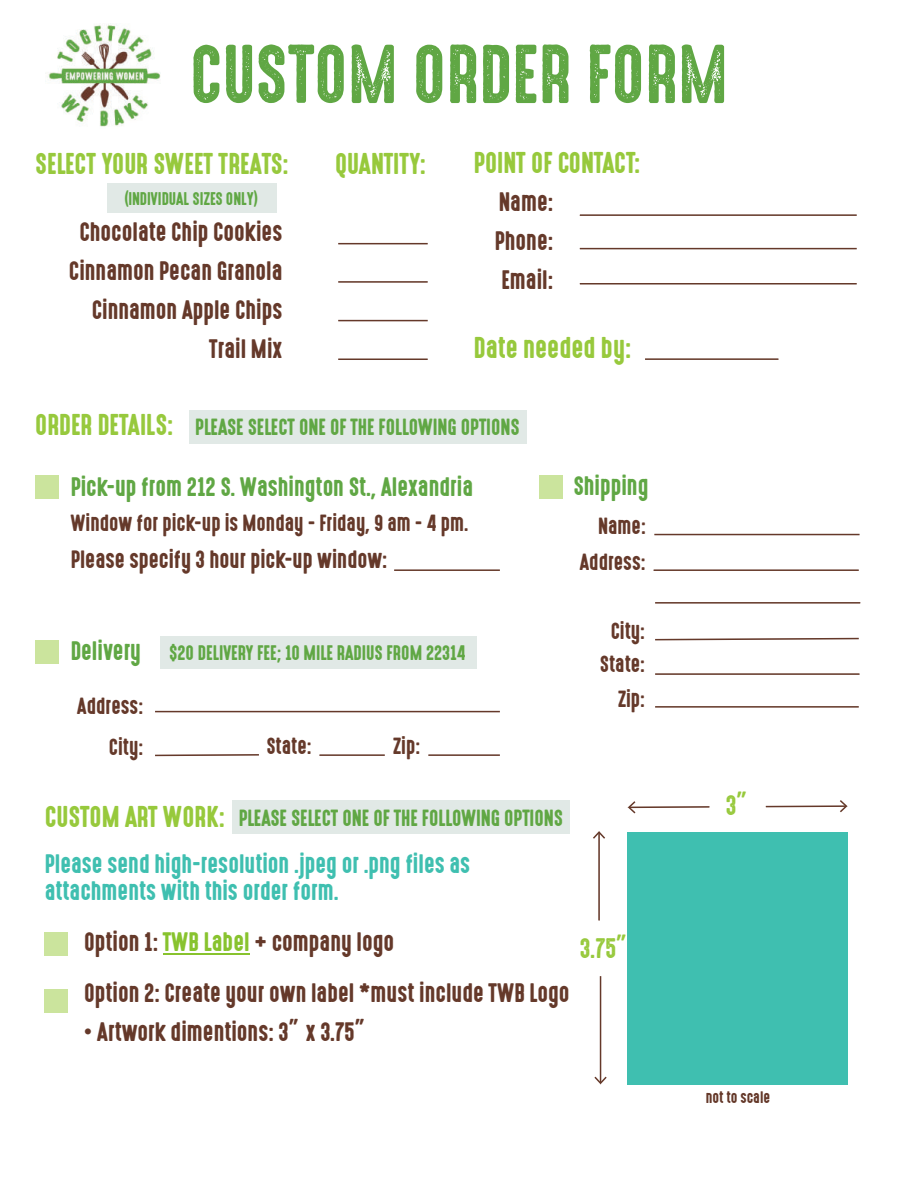
<style>
.page{position:relative;width:918px;height:1188px;background:#fff}
.page>*{position:absolute;margin:0;border:0;box-sizing:border-box;transform-origin:0 0}
.t1{font:75px "High Voltage Rough";color:#60a744}
.t2{font:27px "High Voltage";color:#97c93c}
.t3{font:27px "High Voltage";color:#97c93d}
.t4{font:25.5px "High Voltage Rough";color:#97c93c}
.t5{font:24px/39px "High Voltage";color:#65392a;text-align:right}
.t6{font:24px/27px "High Voltage";color:#3fbfb0}
.t7{font:24px "High Voltage";color:#60a744}
.t8{font:22.5px "High Voltage";color:#65392a}
.t9{font:21px/33.9px "High Voltage";color:#65392a;text-align:right}
.t10{font:21px "High Voltage";color:#60a744}
.t11{font:18.9px "High Voltage";color:#60a744}
.t12{font:16.5px "High Voltage";color:#60a744}
.t13{font:15px "High Voltage";color:#65392a}
.s1{font-size:27px;color:#97c93d}
.s2{color:#88c32e}
</style>
<div class="page">
<hr style="left:338px;top:243px;width:90px;height:1px;background:#65392a">
<hr style="left:338px;top:359px;width:90px;height:1px;background:#65392a">
<hr style="left:338px;top:320px;width:90px;height:1px;background:#65392a">
<hr style="left:338px;top:281px;width:90px;height:2px;background:#65392a">
<div style="left:189px;top:410px;width:337px;height:33px;background:#e1e9e6"></div>
<hr style="left:580px;top:214px;width:277px;height:2px;background:#65392a">
<hr style="left:580px;top:283px;width:277px;height:2px;background:#65392a">
<hr style="left:580px;top:248px;width:277px;height:1px;background:#65392a">
<div style="left:45px;top:990px;width:23px;height:23px;background:#cbe49d"></div>
<div style="left:45px;top:932px;width:23px;height:23px;background:#cbe49d"></div>
<div style="left:232px;top:800px;width:338px;height:34px;background:#e1e9e6"></div>
<div style="left:107px;top:183px;width:169px;height:29px;background:#e1e9e6"></div>
<div style="left:628px;top:832px;width:220px;height:252px;background:#3fbfb0"></div>
<svg style="left:628px;top:801px;width:81px;height:12px"></svg>
<svg style="left:766px;top:800px;width:81px;height:12px"></svg>
<hr style="left:600px;top:976px;width:1px;height:107px;background:#65392a">
<svg style="left:594px;top:1077px;width:13px;height:7px"></svg>
<hr style="left:598px;top:833px;width:2px;height:87px;background:#65392a">
<svg style="left:593px;top:831px;width:12px;height:8px"></svg>
<img style="left:48px;top:23px;width:113px;height:104px">
<hr style="left:645px;top:358px;width:133px;height:2px;background:#65392a">
<hr style="left:155px;top:711px;width:345px;height:1px;background:#65392a">
<svg style="left:155px;top:754px;width:104px;height:3px"></svg>
<hr style="left:319px;top:754px;width:66px;height:2px;background:#65392a">
<hr style="left:428px;top:754px;width:72px;height:2px;background:#65392a">
<div style="left:35px;top:476px;width:23px;height:23px;background:#cbe49d"></div>
<div style="left:35px;top:641px;width:23px;height:23px;background:#cbe49d"></div>
<hr style="left:394px;top:569px;width:106px;height:2px;background:#65392a">
<div style="left:160px;top:636px;width:316px;height:32px;background:#e1e9e6"></div>
<hr style="left:654px;top:569px;width:205px;height:2px;background:#65392a">
<svg style="left:655px;top:637px;width:204px;height:4px"></svg>
<hr style="left:655px;top:673px;width:205px;height:2px;background:#65392a">
<hr style="left:655px;top:706px;width:204px;height:2px;background:#65392a">
<div style="left:540px;top:476px;width:23px;height:23px;background:#cbe49d"></div>
<hr style="left:655px;top:602px;width:205px;height:2px;background:#65392a">
<hr style="left:654px;top:534px;width:206px;height:1px;background:#65392a">
<hr style="left:163px;top:953px;width:87px;height:2px;background:#88c32e">
<h1 class="t1" style="left:190px;top:33px;width:540px">CUSTOM ORDER FORM</h1>
<p class="t3" style="left:35px;top:149px;width:255px">SELECT YOUR SWEET TREATS:</p>
<p class="t12" style="left:125px;top:190px;width:135px">(INDIVIDUAL SIZES ONLY)</p>
<p class="t5" style="left:69px;top:214px;width:215px">Chocolate Chip Cookies<br>Cinnamon Pecan Granola<br>Cinnamon Apple Chips<br>Trail Mix</p>
<p class="t2" style="left:335px;top:149px;width:92px">QUANTITY:</p>
<p class="t2" style="left:474px;top:148px;width:168px">POINT OF CONTACT:</p>
<p class="t5" style="left:495px;top:183px;width:60px;text-align:justify">Name:<br>Phone:<br>Email:</p>
<p class="t2" style="left:474px;top:333px;width:159px">Date needed by:</p>
<p class="t10" style="left:35px;top:415px;width:486px"><span class="s1">ORDER DETAILS:</span> PLEASE SELECT ONE OF THE FOLLOWING OPTIONS</p>
<p class="t7" style="left:71px;top:474px;width:404px">Pick-up from 212 S. Washington St., Alexandria</p>
<p class="t9" style="left:71px;top:507px;width:399px">Window for pick-up is Monday - Friday, 9 am - 4 pm.</p>
<p class="t8" style="left:71px;top:548px;width:318px">Please specify 3 hour pick-up window:</p>
<p class="t7" style="left:573px;top:472px;width:77px">Shipping</p>
<p class="t9" style="left:598px;top:510px;width:49px">Name:</p>
<p class="t9" style="left:580px;top:546px;width:67px">Address:</p>
<p class="t7" style="left:71px;top:638px;width:72px">Delivery</p>
<p class="t9" style="left:77px;top:686px;width:67px;line-height:41px">Address:<br>City:</p>
<p class="t11" style="left:169px;top:642px;width:298px">$20 DELIVERY FEE; 10 MILE RADIUS FROM 22314</p>
<p class="t9" style="left:266px;top:730px;width:47px">State:</p>
<p class="t9" style="left:393px;top:730px;width:29px">Zip:</p>
<p class="t2" style="left:45px;top:802px;width:182px">CUSTOM ART WORK:</p>
<p class="t10" style="left:239px;top:806px;width:326px">PLEASE SELECT ONE OF THE FOLLOWING OPTIONS</p>
<p class="t6" style="left:45px;top:851px;width:427px">Please send high-resolution .jpeg or .png files as attachments with this order form.</p>
<p class="t9" style="left:600px;top:615px;width:47px">City:<br>State:<br>Zip:</p>
<p class="t5" style="left:84px;top:917px;width:487px;line-height:51.8px;text-align:left">Option 1: <span class="s2">TWB Label</span> + company logo<br>Option 2: Create your own label *must include TWB Logo</p>
<p class="t5" style="left:84px;top:1014px;width:284px">• Artwork dimentions: 3” x 3.75”</p>
<p class="t4" style="left:580px;top:934px;width:51px">3.75”</p>
<p class="t4" style="left:726px;top:791px;width:25px">3”</p>
<p class="t13" style="left:706px;top:1089px;width:66px">not to scale</p>
</div>
